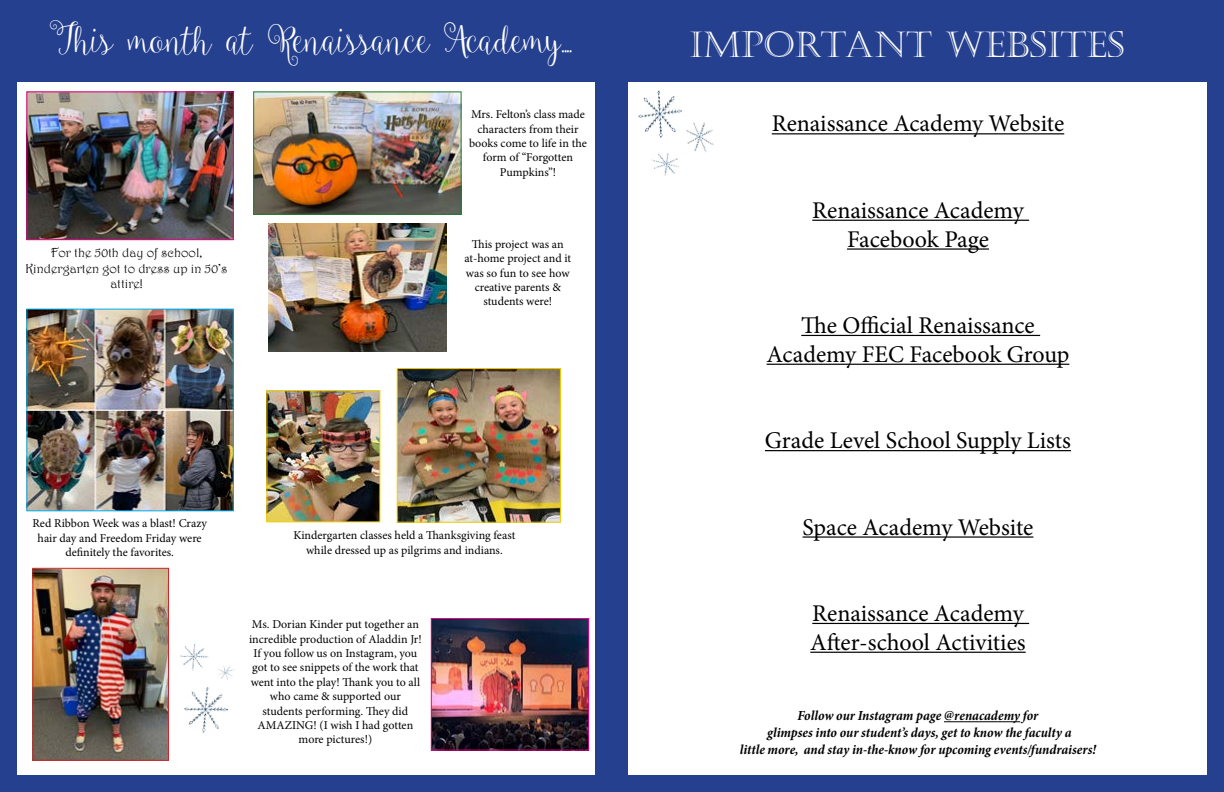
<style>
.page{position:relative;width:1224px;height:792px;background:#fff}
.page>*{position:absolute;margin:0;border:0;box-sizing:border-box;transform-origin:0 0}
.t1{font:36px "Castellar";color:#fff}
.t2{font:30px "Ballerina Script";letter-spacing:-.06em;color:#fff}
.t3{font:24px/28.8px "Minion Pro";letter-spacing:-.005em;color:#000;text-align:center}
.t4{font:italic 700 condensed 14px/16.8px "Minion Pro";letter-spacing:-.005em;color:#000;text-align:center}
.t5{font:13px/15.6px "Harrington";color:#000;text-align:center}
.t6{font:12px/14.4px "Minion Pro";letter-spacing:-.005em;color:#000;text-align:center}
</style>
<div class="page">
<div style="left:0;top:776px;width:611px;height:16px;background:#25408f"></div>
<div style="left:0;top:0;width:615px;height:82px;background:#25408f"></div>
<div style="left:0;top:0;width:16px;height:788px;background:#25408f"></div>
<div style="left:596px;top:0;width:32px;height:792px;background:#25408f"></div>
<div style="left:1208px;top:0;width:16px;height:792px;background:#25408f"></div>
<div style="left:614px;top:776px;width:610px;height:16px;background:#25408f"></div>
<div style="left:598px;top:0;width:618px;height:82px;background:#25408f"></div>
<hr style="left:772px;top:133px;width:292px;height:1px;background:#000">
<hr style="left:812px;top:220px;width:217px;height:1px;background:#000">
<hr style="left:847px;top:248px;width:142px;height:2px;background:#000">
<hr style="left:801px;top:335px;width:239px;height:1px;background:#000">
<hr style="left:767px;top:364px;width:302px;height:1px;background:#000">
<hr style="left:765px;top:450px;width:306px;height:1px;background:#000">
<hr style="left:803px;top:536px;width:230px;height:2px;background:#000">
<hr style="left:812px;top:623px;width:217px;height:1px;background:#000">
<hr style="left:810px;top:652px;width:216px;height:1px;background:#000">
<hr style="left:944px;top:721px;width:76px;height:1px;background:#000">
<img style="left:184px;top:687px;width:44px;height:47px">
<img style="left:638px;top:91px;width:44px;height:46px">
<img style="left:686px;top:122px;width:28px;height:30px">
<img style="left:651px;top:153px;width:28px;height:23px">
<img style="left:28px;top:93px;width:204px;height:145px">
<div style="left:26px;top:91px;width:208px;height:149px;border:1px solid #ec008c"></div>
<img style="left:28px;top:311px;width:204px;height:198px">
<div style="left:26px;top:309px;width:208px;height:202px;border:1px solid #00aeef"></div>
<img style="left:255px;top:93px;width:205px;height:120px">
<div style="left:253px;top:91px;width:209px;height:124px;border:1px solid #247b32"></div>
<img style="left:34px;top:570px;width:133px;height:189px">
<div style="left:32px;top:568px;width:137px;height:193px;border:1px solid #d2232a"></div>
<img style="left:268px;top:392px;width:110px;height:128px">
<div style="left:266px;top:390px;width:114px;height:132px;border:1px solid #f2d300"></div>
<img style="left:433px;top:620px;width:154px;height:129px">
<div style="left:431px;top:618px;width:158px;height:133px;border:1px solid #ec008c"></div>
<img style="left:180px;top:644px;width:29px;height:27px">
<img style="left:218px;top:666px;width:17px;height:14px">
<img style="left:269px;top:223px;width:177px;height:129px">
<img style="left:399px;top:370px;width:160px;height:151px">
<div style="left:397px;top:368px;width:164px;height:155px;border:1px solid #f2d300"></div>
<h2 class="t2" style="left:50px;top:24px;width:524px">This month at Renaissance Academy....</h2>
<h1 class="t1" style="left:689px;top:24px;width:437px">IMPORTANT WEBSITES</h1>
<p class="t5" style="left:26px;top:245px;width:203px">For the 50th day of school,<br>Kindergarten got to dress up in 50’s attire!</p>
<p class="t6" style="left:469px;top:107px;width:119px">Mrs. Felton’s class made characters from their books come to life in the form of “Forgotten<br>Pumpkins”!</p>
<p class="t6" style="left:464px;top:237px;width:108px">This project was an at-home project and it was so fun to see how creative parents &amp; students were!</p>
<p class="t6" style="left:32px;top:516px;width:176px">Red Ribbon Week was a blast! Crazy hair day and Freedom Friday were definitely the favorites.</p>
<p class="t6" style="left:293px;top:528px;width:223px">Kindergarten classes held a Thanksgiving feast while dressed up as pilgrims and indians.</p>
<p class="t6" style="left:249px;top:617px;width:174px">Ms. Dorian Kinder put together an incredible production of Aladdin Jr!<br>If you follow us on Instagram, you got to see snippets of the work that went into the play! Thank you to all who came &amp; supported our students performing. They did<br>AMAZING! (I wish I had gotten more pictures!)</p>
<h3 class="t3" style="left:772px;top:109px;width:294px">Renaissance Academy Website</h3>
<h3 class="t3" style="left:812px;top:196px;width:213px">Renaissance Academy<br>Facebook Page</h3>
<h3 class="t3" style="left:767px;top:311px;width:304px">The Official Renaissance<br>Academy FEC Facebook Group</h3>
<h3 class="t3" style="left:765px;top:426px;width:308px">Grade Level School Supply Lists</h3>
<h3 class="t3" style="left:803px;top:513px;width:232px">Space Academy Website</h3>
<h3 class="t3" style="left:810px;top:599px;width:217px;text-align:left">Renaissance Academy<br>After-school Activities</h3>
<p class="t4" style="left:740px;top:707px;width:358px">Follow our Instagram page @renacademy for<br>glimpses into our student’s days, get to know the faculty a<br>little more, and stay in-the-know for upcoming events/fundraisers!</p>
</div>
